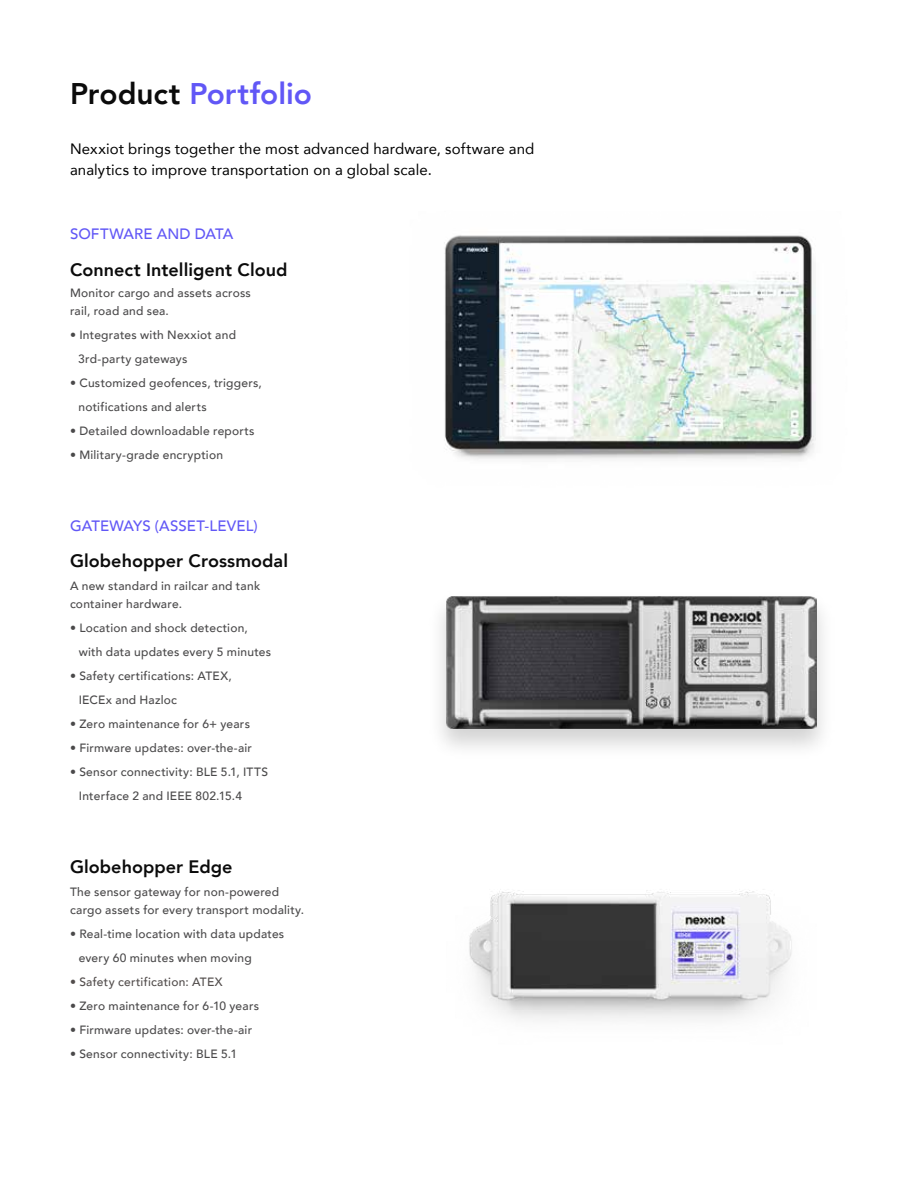
<style>
.page{position:relative;width:918px;height:1188px;background:#fff}
.page>*{position:absolute;margin:0;border:0;box-sizing:border-box;transform-origin:0 0}
.t1{font:800 29.85px "Avenir";color:#6157f6}
.t2{font:800 18px "Avenir";letter-spacing:.005em;color:#0b0b0b}
.t3{font:15px/21px "Avenir";letter-spacing:.01em;color:#000}
.t4{font:500 15px "Avenir";letter-spacing:.005em;color:#6157f6}
.t5{font:500 12px/24px "Avenir";letter-spacing:.02em;color:#4a494a}
.t6{font:500 12px "Avenir";letter-spacing:.02em;color:#524d4c}
.s1{color:#0b0b0b}
</style>
<div class="page">
<img style="left:440px;top:598px;width:383px;height:150px">
<img style="left:446px;top:596px;width:370px;height:133px">
<img style="left:444px;top:235px;width:372px;height:225px">
<img style="left:469px;top:890px;width:323px;height:130px">
<h1 class="t1" style="left:70px;top:70px;width:243px"><span class="s1">Product</span> Portfolio</h1>
<p class="t3" style="left:70px;top:138px;width:466px">Nexxiot brings together the most advanced hardware, software and analytics to improve transportation on a global scale.</p>
<p class="t4" style="left:70px;top:221px;width:165px">SOFTWARE AND DATA</p>
<h2 class="t2" style="left:70px;top:255px;width:219px">Connect Intelligent Cloud</h2>
<p class="t5" style="left:70px;top:284px;width:182px;line-height:18px">Monitor cargo and assets across rail, road and sea.</p>
<p class="t5" style="left:78px;top:323px;width:159px;text-indent:-8px">• Integrates with Nexxiot and<br>3rd-party gateways</p>
<p class="t5" style="left:78px;top:371px;width:185px;text-indent:-8px">• Customized geofences, triggers, notifications and alerts</p>
<p class="t5" style="left:70px;top:419px;width:186px">• Detailed downloadable reports</p>
<p class="t5" style="left:70px;top:443px;width:155px">• Military-grade encryption</p>
<p class="t4" style="left:70px;top:513px;width:189px">GATEWAYS (ASSET-LEVEL)</p>
<h2 class="t2" style="left:70px;top:547px;width:220px">Globehopper Crossmodal</h2>
<p class="t5" style="left:70px;top:576px;width:192px;line-height:18px">A new standard in railcar and tank container hardware.</p>
<p class="t5" style="left:79px;top:615px;width:194px;text-indent:-9px">• Location and shock detection, with data updates every 5 minutes</p>
<p class="t5" style="left:79px;top:663px;width:155px;text-indent:-9px">• Safety certifications: ATEX,<br>IECEx and Hazloc</p>
<p class="t5" style="left:70px;top:711px;width:181px">• Zero maintenance for 6+ years</p>
<p class="t5" style="left:70px;top:735px;width:183px">• Firmware updates: over-the-air</p>
<p class="t5" style="left:79px;top:759px;width:191px;text-indent:-9px">• Sensor connectivity: BLE 5.1, ITTS<br>Interface 2 and IEEE 802.15.4</p>
<h2 class="t2" style="left:70px;top:853px;width:164px">Globehopper Edge</h2>
<p class="t5" style="left:70px;top:882px;width:236px;line-height:18px">The sensor gateway for non-powered cargo assets for every transport modality.</p>
<p class="t5" style="left:79px;top:921px;width:207px;text-indent:-9px">• Real-time location with data updates every 60 minutes when moving</p>
<p class="t6" style="left:70px;top:972px;width:154px">• Safety certification: ATEX</p>
<p class="t5" style="left:70px;top:993px;width:190px">• Zero maintenance for 6-10 years</p>
<p class="t5" style="left:70px;top:1017px;width:184px">• Firmware updates: over-the-air</p>
<p class="t5" style="left:70px;top:1041px;width:168px">• Sensor connectivity: BLE 5.1</p>
</div>
